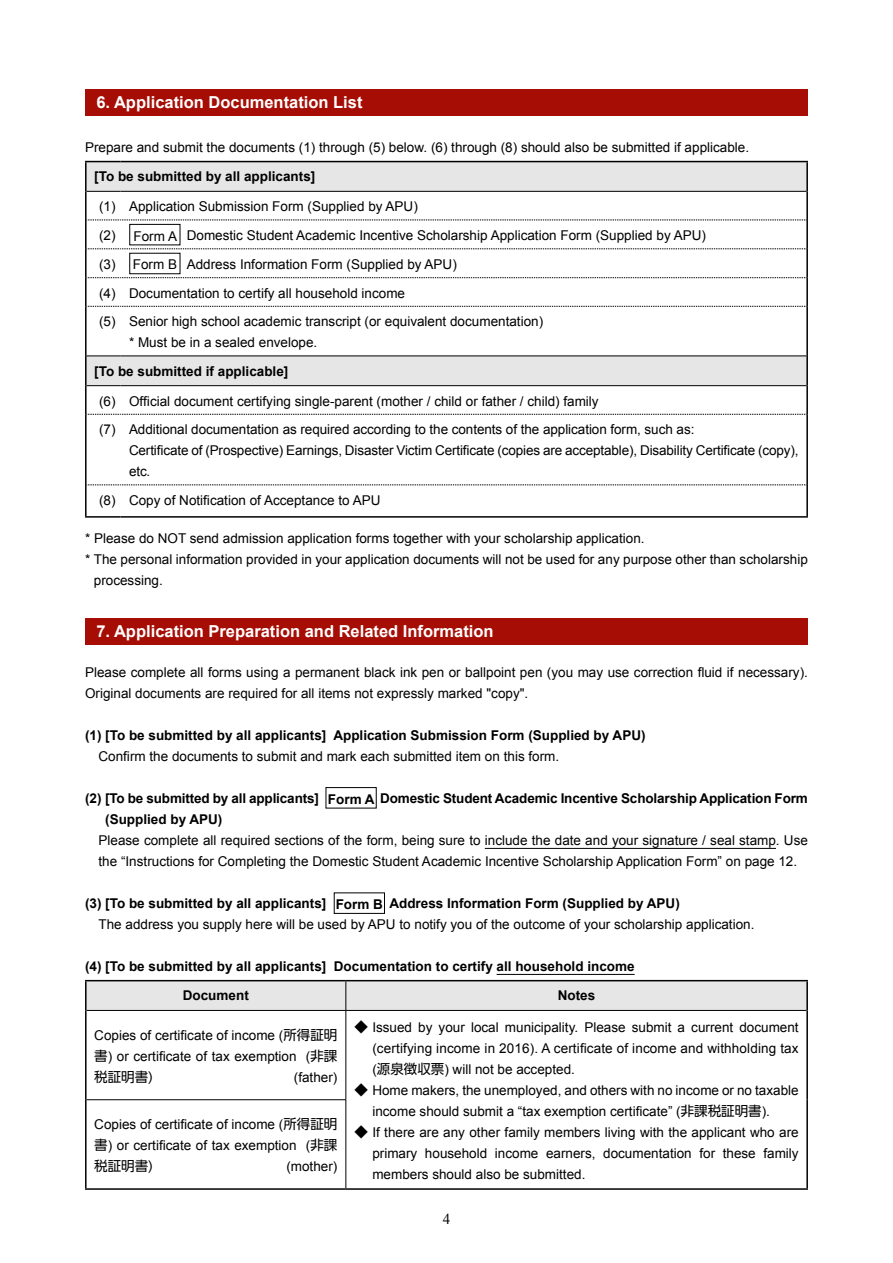
<style>
.page{position:relative;width:893px;height:1263px;background:#fff}
.page>*{position:absolute;margin:0;border:0;box-sizing:border-box;transform-origin:0 0}
.t1{font:700 16.5px "Arial";color:#fff}
.t2{font:15px "Times New Roman";color:#000}
.t3{font:13.5px/21px "Arial";color:#000}
.t4{font:700 13.5px/21px "Arial";color:#000}
.t5{font:13.5px "UD Shin Go Pr 6 N";color:#000}
.s1{font-family:"Koz Min Pro"}
.s2{font-family:"UD Shin Go Pr 6 N"}
</style>
<div class="page">
<hr style="left:485px;top:848px;width:291px;height:1px;background:#000">
<hr style="left:497px;top:974px;width:138px;height:1px;background:#000">
<div style="left:85px;top:89px;width:723px;height:27px;background:#a50d05"></div>
<svg style="left:87px;top:162px;width:719px;height:223px"></svg>
<hr style="left:85px;top:161px;width:35px;height:1px;background:#000">
<hr style="left:85px;top:162px;width:2px;height:29px;background:#000">
<hr style="left:120px;top:161px;width:688px;height:1px;background:#000">
<hr style="left:806px;top:162px;width:2px;height:29px;background:#000">
<hr style="left:85px;top:356px;width:2px;height:30px;background:#000">
<hr style="left:806px;top:356px;width:2px;height:30px;background:#000">
<hr style="left:85px;top:191px;width:2px;height:29px;background:#000">
<hr style="left:806px;top:191px;width:2px;height:29px;background:#000">
<hr style="left:806px;top:220px;width:2px;height:29px;background:#000">
<hr style="left:806px;top:249px;width:2px;height:29px;background:#000">
<hr style="left:85px;top:220px;width:2px;height:29px;background:#000">
<hr style="left:85px;top:249px;width:2px;height:29px;background:#000">
<hr style="left:85px;top:278px;width:2px;height:28px;background:#000">
<hr style="left:806px;top:278px;width:2px;height:28px;background:#000">
<hr style="left:85px;top:306px;width:2px;height:50px;background:#000">
<hr style="left:806px;top:306px;width:2px;height:50px;background:#000">
<hr style="left:85px;top:386px;width:2px;height:28px;background:#000">
<hr style="left:806px;top:386px;width:2px;height:28px;background:#000">
<hr style="left:85px;top:414px;width:2px;height:71px;background:#000">
<hr style="left:806px;top:414px;width:2px;height:71px;background:#000">
<hr style="left:87px;top:191px;width:33px;height:1px;background:#000">
<hr style="left:120px;top:191px;width:686px;height:1px;background:#000">
<hr style="left:87px;top:356px;width:33px;height:1px;background:#000">
<hr style="left:120px;top:356px;width:686px;height:1px;background:#000">
<hr style="left:87px;top:385px;width:33px;height:1px;background:#000">
<hr style="left:120px;top:385px;width:686px;height:1px;background:#000">
<hr style="left:85px;top:485px;width:2px;height:31px;background:#000">
<hr style="left:806px;top:485px;width:2px;height:31px;background:#000">
<hr style="left:85px;top:516px;width:35px;height:2px;background:#000">
<hr style="left:120px;top:516px;width:688px;height:2px;background:#000">
<svg style="left:87px;top:220px;width:720px;height:1px"></svg>
<svg style="left:87px;top:249px;width:720px;height:1px"></svg>
<svg style="left:87px;top:277px;width:720px;height:1px"></svg>
<svg style="left:87px;top:306px;width:720px;height:1px"></svg>
<svg style="left:87px;top:414px;width:720px;height:1px"></svg>
<svg style="left:87px;top:485px;width:720px;height:1px"></svg>
<div style="left:85px;top:619px;width:723px;height:26px;background:#a50d05"></div>
<div style="left:326px;top:787px;width:51px;height:21px;border:1px solid #000"></div>
<div style="left:334px;top:892px;width:51px;height:22px;border:1px solid #000"></div>
<hr style="left:85px;top:980px;width:261px;height:1px;background:#000">
<hr style="left:85px;top:981px;width:2px;height:29px;background:#000">
<hr style="left:346px;top:980px;width:462px;height:1px;background:#000">
<hr style="left:806px;top:981px;width:2px;height:29px;background:#000">
<hr style="left:85px;top:1010px;width:2px;height:90px;background:#000">
<hr style="left:806px;top:1010px;width:2px;height:90px;background:#000">
<hr style="left:806px;top:1100px;width:2px;height:88px;background:#000">
<hr style="left:87px;top:1010px;width:259px;height:1px;background:#000">
<hr style="left:346px;top:1010px;width:460px;height:1px;background:#000">
<hr style="left:87px;top:1099px;width:259px;height:1px;background:#000">
<hr style="left:85px;top:1100px;width:2px;height:88px;background:#000">
<hr style="left:85px;top:1188px;width:261px;height:2px;background:#000">
<hr style="left:346px;top:1188px;width:462px;height:2px;background:#000">
<svg style="left:86px;top:981px;width:721px;height:29px;background:#e1e1e1"></svg>
<hr style="left:346px;top:1011px;width:1px;height:88px;background:#000">
<hr style="left:346px;top:1100px;width:1px;height:88px;background:#000">
<div style="left:129px;top:224px;width:51px;height:21px;border:1px solid #000"></div>
<p class="t1" style="left:96px;top:91px;width:268px">6. Application Documentation List</p>
<p class="t3" style="left:85px;top:137px;width:666px">Prepare and submit the documents (1) through (5) below. (6) through (8) should also be submitted if applicable.</p>
<p class="t4" style="left:94px;top:166px;width:223px">[To be submitted by all applicants]</p>
<p class="t3" style="left:99px;top:192px;width:608px;line-height:28.8px">(1) Application Submission Form (Supplied by APU)<br>(2) <span class="s1">　　　　</span> Domestic Student Academic Incentive Scholarship Application Form (Supplied by APU) (3) <span class="s1">　　　　</span> Address Information Form (Supplied by APU)<br>(4) Documentation to certify all household income<br>(5) Senior high school academic transcript (or equivalent documentation)</p>
<p class="t3" style="left:129px;top:332px;width:190px">* Must be in a sealed envelope.</p>
<p class="t4" style="left:94px;top:361px;width:196px">[To be submitted if applicable]</p>
<p class="t3" style="left:99px;top:387px;width:597px;line-height:28.7px">(6) Official document certifying single-parent (mother / child or father / child) family<br>(7) Additional documentation as required according to the contents of the application form, such as:</p>
<p class="t3" style="left:129px;top:440px;width:671px">Certificate of (Prospective) Earnings, Disaster Victim Certificate (copies are acceptable), Disability Certificate (copy), etc.</p>
<p class="t3" style="left:99px;top:490px;width:283px">(8) Copy of Notification of Acceptance to APU</p>
<p class="t3" style="left:85px;top:528px;width:561px">* Please do NOT send admission application forms together with your scholarship application.</p>
<p class="t3" style="left:85px;top:549px;width:724px">* The personal information provided in your application documents will not be used for any purpose other than scholarship</p>
<p class="t3" style="left:94px;top:570px;width:71px">processing.</p>
<p class="t1" style="left:96px;top:620px;width:399px">7. Application Preparation and Related Information</p>
<p class="t3" style="left:85px;top:662px;width:724px">Please complete all forms using a permanent black ink pen or ballpoint pen (you may use correction fluid if necessary).<br>Original documents are required for all items not expressly marked "copy".</p>
<p class="t4" style="left:85px;top:725px;width:562px">(1) [To be submitted by all applicants] Application Submission Form (Supplied by APU)</p>
<p class="t3" style="left:99px;top:746px;width:462px">Confirm the documents to submit and mark each submitted item on this form.</p>
<p class="t4" style="left:105px;top:788px;width:704px;text-indent:-20px">(2) [To be submitted by all applicants] Form A Domestic Student Academic Incentive Scholarship Application Form (Supplied by APU)</p>
<p class="t3" style="left:99px;top:830px;width:711px">Please complete all required sections of the form, being sure to include the date and your signature / seal stamp. Use the “Instructions for Completing the Domestic Student Academic Incentive Scholarship Application Form” on page 12.</p>
<p class="t4" style="left:85px;top:893px;width:596px">(3) [To be submitted by all applicants] Form B Address Information Form (Supplied by APU)</p>
<p class="t3" style="left:99px;top:914px;width:657px">The address you supply here will be used by APU to notify you of the outcome of your scholarship application.</p>
<p class="t4" style="left:183px;top:953px;width:453px;line-height:28.8px;text-indent:-98px">(4) [To be submitted by all applicants] Documentation to certify all household income<br>Document</p>
<p class="t3" style="left:133px;top:221px;width:46px;line-height:28.8px">Form A<br>Form B</p>
<p class="t4" style="left:558px;top:985px;width:39px">Notes</p>
<p class="t3" style="left:94px;top:1025px;width:245px">Copies of certificate of income (<span class="s2">所得証明書</span>) or certificate of tax exemption (<span class="s2">非課</span></p>
<p class="t5" style="left:94px;top:1066px;width:60px">税証明書)</p>
<p class="t3" style="left:294px;top:1067px;width:45px">(father)</p>
<p class="t3" style="left:94px;top:1114px;width:245px">Copies of certificate of income (<span class="s2">所得証明書</span>) or certificate of tax exemption (<span class="s2">非課</span></p>
<p class="t5" style="left:94px;top:1155px;width:60px">税証明書)</p>
<p class="t3" style="left:286px;top:1156px;width:53px">(mother)</p>
<p class="t3" style="left:372px;top:1017px;width:428px;text-align:justify;text-indent:-18px"><span class="s2">◆</span> Issued by your local municipality. Please submit a current document (certifying income in 2016). A certificate of income and withholding tax (<span class="s2">源泉徴収票</span>) will not be accepted.</p>
<p class="t3" style="left:372px;top:1080px;width:428px;text-indent:-18px"><span class="s2">◆</span> Home makers, the unemployed, and others with no income or no taxable income should submit a “tax exemption certificate” (<span class="s2">非課税証明書</span>).</p>
<p class="t3" style="left:372px;top:1122px;width:428px;text-align:justify;text-indent:-18px"><span class="s2">◆</span> If there are any other family members living with the applicant who are primary household income earners, documentation for these family members should also be submitted.</p>
<p class="t2" style="left:443px;top:1209px;width:9px">4</p>
</div>
